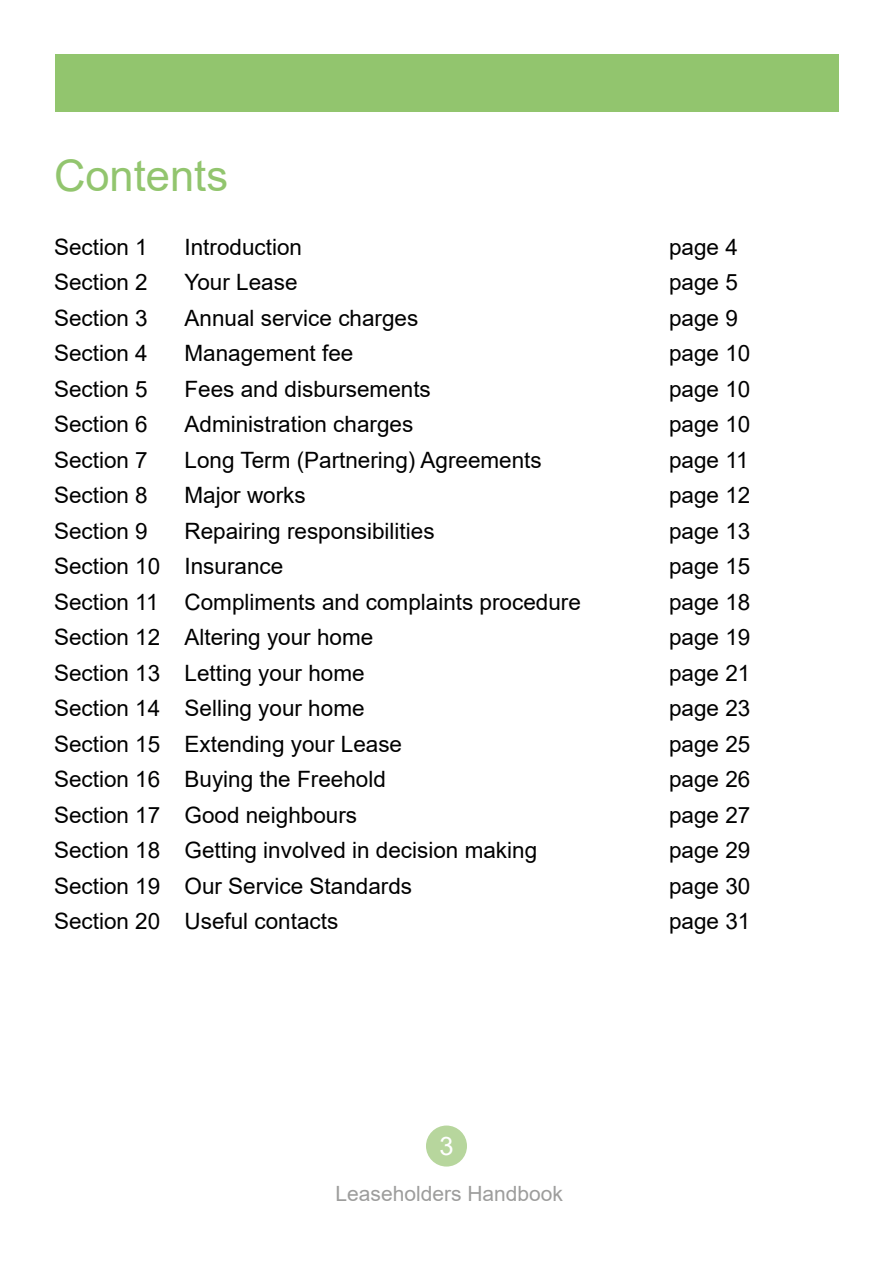
<style>
.page{position:relative;width:893px;height:1263px;background:#fff}
.page>*{position:absolute;margin:0;border:0;box-sizing:border-box;transform-origin:0 0}
.Main_Heads{font:43.5px "Arial";color:#92c56e}
.t1{font:25.5px "Arial";color:#fff}
.t2{font:22.5px "Arial";color:#000}
.t3{font:21px "Arial";color:#9d9d9c}
</style>
<div class="page">
<div style="left:55px;top:55px;width:783px;height:57px;background:#92c56e"></div>
<div style="left:426px;top:1125px;width:41px;height:41px;background:#b7d69d;border-radius:50%"></div>
<p class="Main_Heads" style="left:54px;top:146px;width:176px">Contents</p>
<p class="t2" style="left:54px;top:231px;width:95px">Section 1</p>
<p class="t2" style="left:184px;top:231px;width:119px">Introduction</p>
<p class="t2" style="left:669px;top:231px;width:70px">page 4</p>
<p class="t2" style="left:54px;top:267px;width:95px">Section 2</p>
<p class="t2" style="left:184px;top:267px;width:114px">Your Lease</p>
<p class="t2" style="left:669px;top:267px;width:70px">page 5</p>
<p class="t2" style="left:54px;top:302px;width:95px">Section 3</p>
<p class="t2" style="left:184px;top:302px;width:235px">Annual service charges</p>
<p class="t2" style="left:669px;top:302px;width:70px">page 9</p>
<p class="t2" style="left:54px;top:338px;width:95px">Section 4</p>
<p class="t2" style="left:184px;top:338px;width:170px">Management fee</p>
<p class="t2" style="left:669px;top:338px;width:83px">page 10</p>
<p class="t2" style="left:54px;top:373px;width:95px">Section 5</p>
<p class="t2" style="left:184px;top:373px;width:248px">Fees and disbursements</p>
<p class="t2" style="left:669px;top:373px;width:83px">page 10</p>
<p class="t2" style="left:54px;top:409px;width:95px">Section 6</p>
<p class="t2" style="left:184px;top:409px;width:230px">Administration charges</p>
<p class="t2" style="left:669px;top:409px;width:83px">page 10</p>
<p class="t2" style="left:54px;top:444px;width:95px">Section 7</p>
<p class="t2" style="left:184px;top:444px;width:359px">Long Term (Partnering) Agreements</p>
<p class="t2" style="left:669px;top:444px;width:81px">page 11</p>
<p class="t2" style="left:54px;top:480px;width:95px">Section 8</p>
<p class="t2" style="left:184px;top:480px;width:123px">Major works</p>
<p class="t2" style="left:669px;top:480px;width:83px">page 12</p>
<p class="t2" style="left:54px;top:515px;width:95px">Section 9</p>
<p class="t2" style="left:184px;top:515px;width:252px">Repairing responsibilities</p>
<p class="t2" style="left:669px;top:515px;width:83px">page 13</p>
<p class="t2" style="left:54px;top:551px;width:231px">Section 10 Insurance</p>
<p class="t2" style="left:669px;top:551px;width:83px">page 15</p>
<p class="t2" style="left:54px;top:586px;width:528px">Section 11 Compliments and complaints procedure</p>
<p class="t2" style="left:669px;top:586px;width:83px">page 18</p>
<p class="t2" style="left:54px;top:622px;width:321px">Section 12 Altering your home</p>
<p class="t2" style="left:669px;top:622px;width:83px">page 19</p>
<p class="t2" style="left:54px;top:657px;width:312px">Section 13 Letting your home</p>
<p class="t2" style="left:669px;top:657px;width:83px">page 21</p>
<p class="t2" style="left:54px;top:693px;width:312px">Section 14 Selling your home</p>
<p class="t2" style="left:669px;top:693px;width:83px">page 23</p>
<p class="t2" style="left:54px;top:728px;width:350px">Section 15 Extending your Lease</p>
<p class="t2" style="left:669px;top:728px;width:83px">page 25</p>
<p class="t2" style="left:54px;top:764px;width:333px">Section 16 Buying the Freehold</p>
<p class="t2" style="left:669px;top:764px;width:83px">page 26</p>
<p class="t2" style="left:54px;top:799px;width:305px">Section 17 Good neighbours</p>
<p class="t2" style="left:669px;top:799px;width:83px">page 27</p>
<p class="t2" style="left:54px;top:835px;width:485px">Section 18 Getting involved in decision making</p>
<p class="t2" style="left:669px;top:835px;width:83px">page 29</p>
<p class="t2" style="left:54px;top:870px;width:360px">Section 19 Our Service Standards</p>
<p class="t2" style="left:669px;top:870px;width:83px">page 30</p>
<p class="t2" style="left:54px;top:906px;width:286px">Section 20 Useful contacts</p>
<p class="t2" style="left:669px;top:906px;width:83px">page 31</p>
<p class="t1" style="left:439px;top:1128px;width:16px">3</p>
<p class="t3" style="left:335px;top:1179px;width:229px">Leaseholders Handbook</p>
</div>
